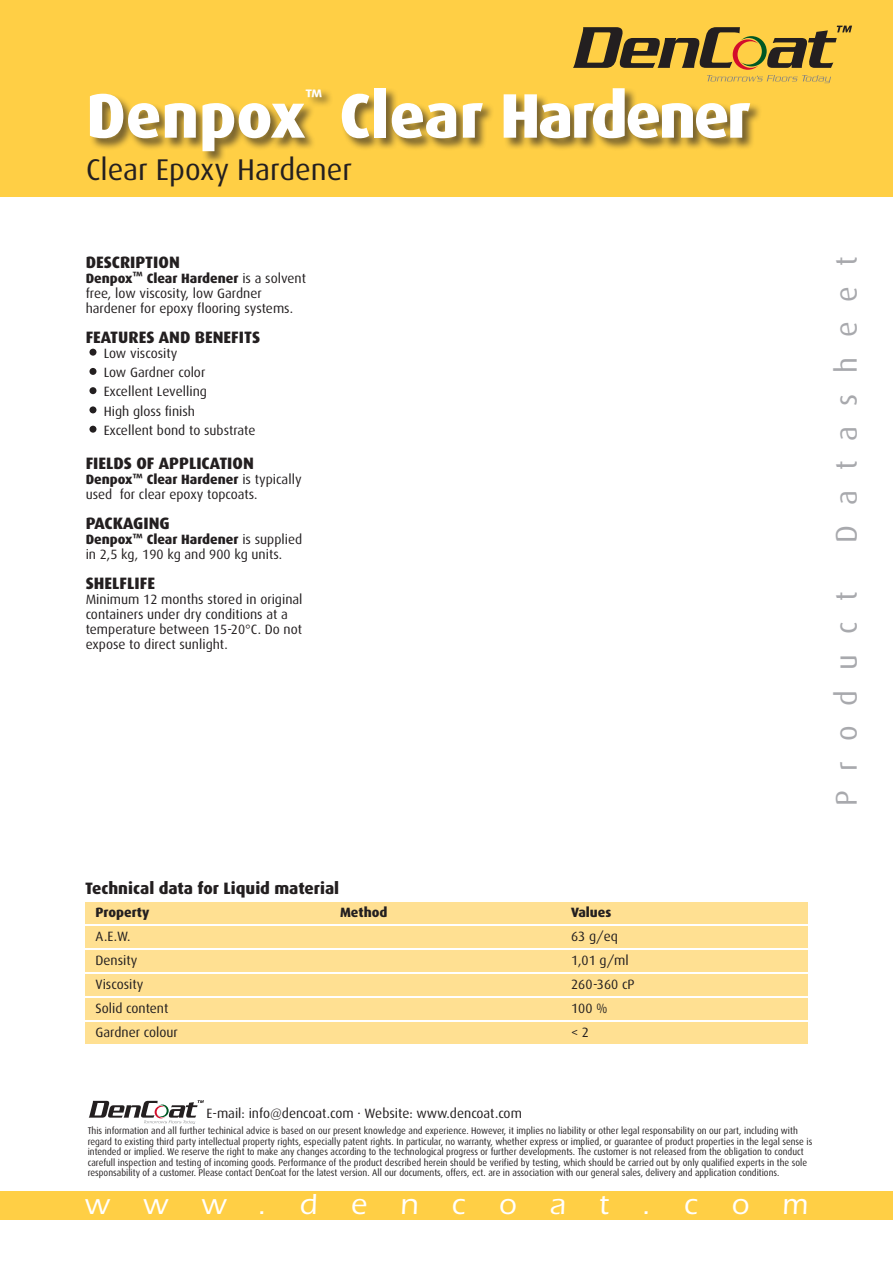
<style>
.page{position:relative;width:893px;height:1263px;background:#fff}
.page>*{position:absolute;margin:0;border:0;box-sizing:border-box;transform-origin:0 0}
.Normal{font:800 63px "Dax";letter-spacing:-.04em;color:#fff}
.Normal-2{font:800 63px "Dax";letter-spacing:-.02em;color:#fff}
.t1{font:60px "Dax";color:#231f20}
.Normal-3{font:30px "Dax";color:#231f20}
.Normal-4{font:30px "Dax";letter-spacing:.67em;color:#a8a9ad}
.Normal-5{font:500 30px "Itc Eras";letter-spacing:1.11em;color:#fff}
.Normal-6{font:800 22.5px "Dax";color:#fff}
.brød_over{font:800 16.5px "Dax";color:#231f20}
.brød{font:800 16.5px "Dax";color:#231f20}
.brød_over-2{font:13.5px/15px "Dax";color:#231f20}
.brød_over-3{font:800 13.5px "Dax";color:#231f20}
.brød_over-4{font:9.75px/10.5px "Dax";color:#231f20;scale:.93 1}
.s1{font-weight:800}
</style>
<div class="page">
<div style="left:1px;top:1191px;width:892px;height:28px;background:#ffcf45"></div>
<div style="left:0;top:0;width:893px;height:197px;background:#ffcf45"></div>
<svg style="left:573px;top:26px;width:279px;height:57px"></svg>
<div style="left:90px;top:88px;width:672px;height:76px;background:#231f20;opacity:.6"></div>
<div style="left:85px;top:1022px;width:722px;height:21px;background:#ffe092"></div>
<div style="left:85px;top:998px;width:722px;height:21px;background:#ffe092"></div>
<div style="left:85px;top:974px;width:722px;height:21px;background:#ffe092"></div>
<div style="left:85px;top:950px;width:722px;height:21px;background:#ffe092"></div>
<div style="left:85px;top:926px;width:722px;height:21px;background:#ffe092"></div>
<div style="left:85px;top:902px;width:722px;height:22px;background:#ffe092"></div>
<svg style="left:89px;top:1100px;width:115px;height:24px"></svg>
<p class="Normal-6" style="left:305px;top:84px;width:19px">™</p>
<p class="Normal" style="left:339px;top:80px;width:413px">Clear Hardener</p>
<p class="Normal-2" style="left:86px;top:80px;width:220px">Denpox</p>
<p class="Normal-3" style="left:86px;top:153px;width:268px">Clear Epoxy Hardener</p>
<p class="brød" style="left:86px;top:253px;width:96px">DESCRIPTION</p>
<p class="brød_over-2" style="left:86px;top:271px;width:222px"><span class="s1">Denpox™ Clear Hardener</span> is a solvent free, low viscosity, low Gardner hardener for epoxy flooring systems.</p>
<p class="brød_over" style="left:86px;top:328px;width:176px">FEATURES AND BENEFITS</p>
<p class="t1" style="left:86px;top:319px;width:16px">·</p>
<p class="brød_over-2" style="left:104px;top:346px;width:75px">Low viscosity</p>
<p class="t1" style="left:86px;top:338px;width:16px">·</p>
<p class="brød_over-2" style="left:104px;top:365px;width:103px">Low Gardner color</p>
<p class="t1" style="left:86px;top:357px;width:16px">·</p>
<p class="brød_over-2" style="left:104px;top:384px;width:105px">Excellent Levelling</p>
<p class="t1" style="left:86px;top:377px;width:16px">·</p>
<p class="brød_over-2" style="left:104px;top:403px;width:93px">High gloss finish</p>
<p class="t1" style="left:86px;top:396px;width:16px">·</p>
<p class="brød_over-2" style="left:104px;top:423px;width:153px">Excellent bond to substrate</p>
<p class="brød_over" style="left:86px;top:454px;width:170px">FIELDS OF APPLICATION</p>
<p class="brød_over-2" style="left:86px;top:472px;width:217px"><span class="s1">Denpox™ Clear Hardener</span> is typically used for clear epoxy topcoats.</p>
<p class="brød_over" style="left:86px;top:514px;width:86px">PACKAGING</p>
<p class="brød_over-2" style="left:86px;top:532px;width:218px"><span class="s1">Denpox™ Clear Hardener</span> is supplied in 2,5 kg, 190 kg and 900 kg units.</p>
<p class="brød_over" style="left:86px;top:574px;width:71px">SHELFLIFE</p>
<p class="brød_over-2" style="left:86px;top:592px;width:218px">Minimum 12 months stored in original containers under dry conditions at a temperature between 15-20°C. Do not expose to direct sunlight.</p>
<p class="Normal-4" style="left:830px;top:806px;width:216px;rotate:-90deg">Product</p>
<p class="Normal-4" style="left:830px;top:543px;width:288px;rotate:-90deg">Datasheet</p>
<p class="brød_over" style="left:85px;top:879px;width:256px">Technical data for Liquid material</p>
<p class="brød_over-3" style="left:96px;top:905px;width:55px">Property</p>
<p class="brød_over-3" style="left:340px;top:905px;width:49px">Method</p>
<p class="brød_over-3" style="left:571px;top:905px;width:42px">Values</p>
<p class="brød_over-2" style="left:96px;top:929px;width:36px">A.E.W.</p>
<p class="brød_over-2" style="left:571px;top:929px;width:48px">63 g/eq</p>
<p class="brød_over-2" style="left:96px;top:953px;width:43px">Density</p>
<p class="brød_over-2" style="left:571px;top:953px;width:59px">1,01 g/ml</p>
<p class="brød_over-2" style="left:96px;top:977px;width:49px">Viscosity</p>
<p class="brød_over-2" style="left:571px;top:977px;width:65px">260-360 cP</p>
<p class="brød_over-2" style="left:96px;top:1001px;width:74px">Solid content</p>
<p class="brød_over-2" style="left:571px;top:1001px;width:38px">100 %</p>
<p class="brød_over-2" style="left:96px;top:1025px;width:84px">Gardner colour</p>
<p class="brød_over-2" style="left:571px;top:1025px;width:19px">&lt; 2</p>
<h3 class="brød_over-2" style="left:206px;top:1106px;width:317px">E-mail: info@dencoat.com · Website: www.dencoat.com</h3>
<p class="brød_over-4" style="left:88px;top:1126px;width:765px">This information and all further techinical advice is based on our present knowledge and experience. However, it implies no liability or other legal responsability on our part, including with</p>
<p class="brød_over-4" style="left:88px;top:1136px;width:781px">regard to existing third party intellectual property rights, especially patent rights. In particular, no warranty, whether express or implied, or guarantee of product properties in the legal sense is intended or implied. We reserve the right to make any changes according to the technological progress or further developments. The customer is not released from the obligation to conduct carefull inspection and testing of incoming goods. Performance of the product described herein should be verified by testing, which should be carried out by only qualified experts in the sole responsability of a customer. Please contact DenCoat for the latest version. All our documents, offers, ect. are in association with our general sales, delivery and application conditions.</p>
<p class="Normal-5" style="left:85px;top:1187px;width:725px">www.dencoat.com</p>
</div>
